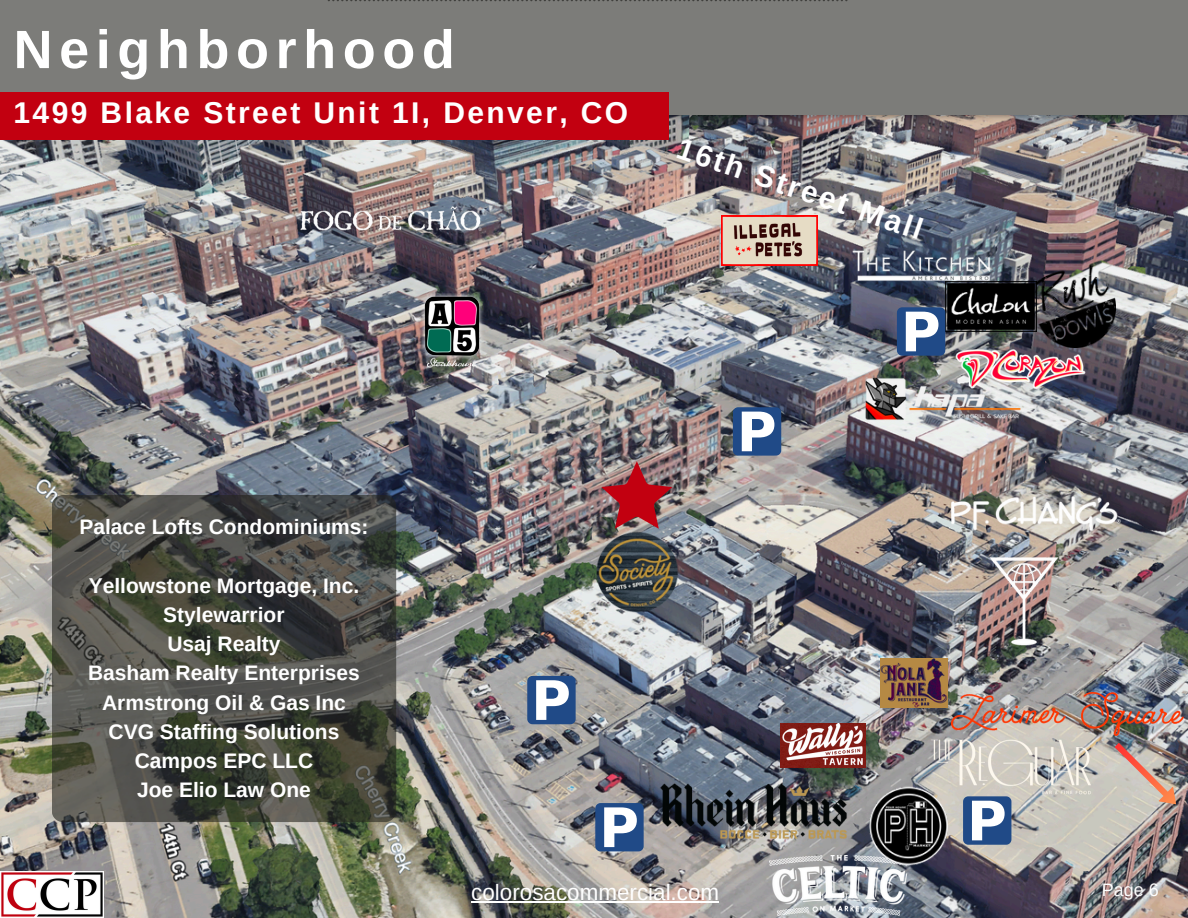
<style>
.page{position:relative;width:1188px;height:918px;background:#7c7c79}
.page>*{position:absolute;margin:0;border:0;box-sizing:border-box;transform-origin:0 0}
.t1{font:700 54px "Arimo";letter-spacing:.125em;color:#fff}
.t2{font:700 30px "Arimo";letter-spacing:.08em;color:#fff}
.t3{font:22.35px "Arimo";color:#fff}
.t4{font:700 21px/29.2px "Arimo";color:#fff;text-align:center}
.t5{font:18px "Arimo";color:#fff}
</style>
<div class="page">
<img style="left:0;top:116px;width:1188px;height:802px">
<img style="left:0;top:871px;width:104px;height:47px">
<div style="left:0;top:92px;width:669px;height:47px;background:#c20010"></div>
<img style="left:656px;top:779px;width:195px;height:65px">
<img style="left:781px;top:724px;width:84px;height:44px">
<img style="left:881px;top:659px;width:45px;height:48px">
<img style="left:926px;top:513px;width:195px;height:195px">
<img style="left:770px;top:856px;width:137px;height:59px">
<img style="left:868px;top:785px;width:79px;height:82px">
<img style="left:926px;top:736px;width:170px;height:63px">
<img style="left:951px;top:496px;width:170px;height:35px">
<img style="left:595px;top:531px;width:84px;height:82px">
<img style="left:601px;top:461px;width:71px;height:68px">
<img style="left:865px;top:378px;width:157px;height:43px">
<img style="left:951px;top:347px;width:138px;height:45px">
<img style="left:1036px;top:266px;width:80px;height:82px">
<svg style="left:52px;top:495px;width:344px;height:327px;background:#494a43"></svg>
<img style="left:414px;top:294px;width:75px;height:75px">
<img style="left:945px;top:282px;width:91px;height:49px">
<img style="left:851px;top:250px;width:140px;height:31px">
<img style="left:722px;top:215px;width:95px;height:51px">
<svg style="left:527px;top:676px;width:49px;height:48px;background:#6e89b0"></svg>
<svg style="left:963px;top:796px;width:48px;height:49px;background:#6f8ab0"></svg>
<svg style="left:595px;top:803px;width:49px;height:48px;background:#6e88af"></svg>
<svg style="left:733px;top:407px;width:48px;height:49px;background:#6d88af"></svg>
<svg style="left:897px;top:307px;width:48px;height:49px;background:#6d88af"></svg>
<img style="left:291px;top:200px;width:198px;height:41px">
<img style="left:951px;top:693px;width:233px;height:42px">
<img style="left:1114px;top:743px;width:62px;height:61px">
<hr style="left:471px;top:902px;width:248px;height:1px;background:#fff">
<p class="t1" style="left:14px;top:19px;width:443px">Neighborhood</p>
<p class="t2" style="left:14px;top:96px;width:616px">1499 Blake Street Unit 1I, Denver, CO</p>
<p class="t2" style="left:684px;top:131px;width:259px;rotate:19deg">16th Street Mall</p>
<p class="t4" style="left:79px;top:512px;width:291px">Palace Lofts Condominiums:</p>
<p class="t4" style="left:88px;top:571px;width:273px">Yellowstone Mortgage, Inc.<br>Stylewarrior<br>Usaj Realty<br>Basham Realty Enterprises<br>Armstrong Oil &amp; Gas Inc<br>CVG Staffing Solutions<br>Campos EPC LLC<br>Joe Elio Law One</p>
<p class="t3" style="left:471px;top:880px;width:249px">colorosacommercial.com</p>
<p class="t5" style="left:1102px;top:880px;width:59px">Page 6</p>
</div>
